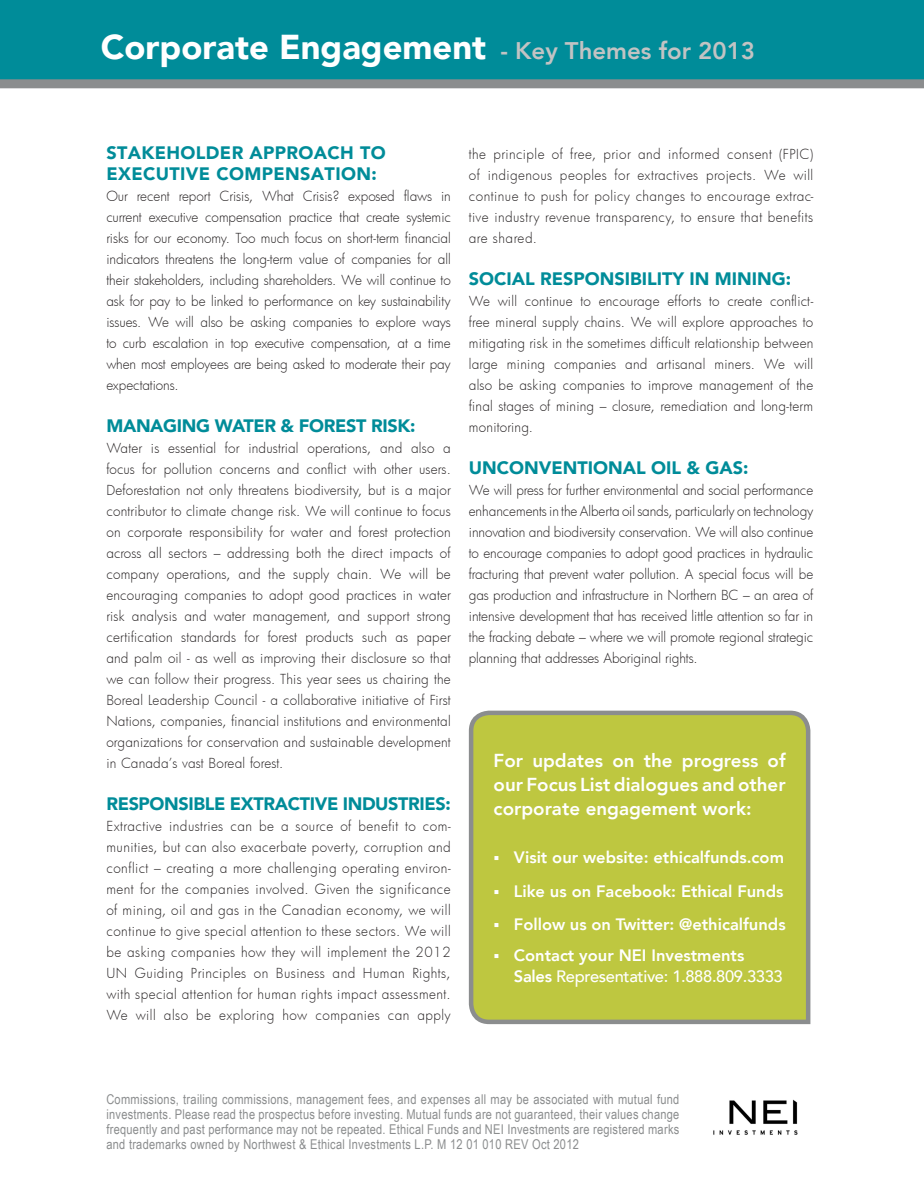
<style>
.page{position:relative;width:924px;height:1188px;background:#fff}
.page>*{position:absolute;margin:0;border:0;box-sizing:border-box;transform-origin:0 0}
.t1{font:900 34.5px "Avenir LT";color:#fff}
.more_info{font:800 18.75px/24px "Avenir LT";color:#fff;text-align:justify}
.Subheadings{font:900 18px "Avenir LT";color:#008c99}
.subheading2{font:900 18px/21px "Avenir LT";letter-spacing:.02em;color:#008c99}
.Main_Content{font:900 18px "Avenir LT";letter-spacing:-.02em;color:#008c99}
.subheading2-2{font:900 18px "Avenir LT";letter-spacing:-.02em;color:#008c99}
.t2{font:800 16.5px/21px "Avenir LT";color:#fff}
.subheading2-3{font:300 13.5px/21px "Futura";color:#231f20;text-align:justify}
.Subheadings-2{font:300 13.5px/21px "Futura";color:#231f20;text-align:justify}
.Main_Content-2{font:300 13.5px/21px "Futura";letter-spacing:.035em;color:#231f20;text-align:justify}
.Discliamer{font:13.5px/15px "Arial Narrow";letter-spacing:.02em;color:#8b8d8e;text-align:justify}
.s1{font-weight:800;font-size:24px;color:#c2c3c3}
.s2{font-weight:500}
</style>
<div class="page">
<svg style="left:0;top:0;width:923px;height:88px;background:#0d8c97"></svg>
<img style="left:713px;top:1099px;width:85px;height:36px">
<svg style="left:468px;top:710px;width:343px;height:315px;background:#bbc446"></svg>
<svg style="left:494px;top:856px;width:4px;height:4px"></svg>
<svg style="left:494px;top:890px;width:4px;height:4px"></svg>
<svg style="left:494px;top:923px;width:4px;height:4px"></svg>
<svg style="left:494px;top:954px;width:4px;height:4px"></svg>
<p class="t1" style="left:101px;top:26px;width:655px">Corporate Engagement <span class="s1">- Key Themes for 2013</span></p>
<p class="subheading2" style="left:106px;top:142px;width:281px">STAKEHOLDER APPROACH TO<br>EXECUTIVE COMPENSATION:</p>
<p class="subheading2-3" style="left:106px;top:185px;width:346px">Our recent report Crisis, What Crisis? exposed flaws in current executive compensation practice that create systemic risks for our economy. Too much focus on short-term financial indicators threatens the long-term value of companies for all their stakeholders, including shareholders. We will continue to ask for pay to be linked to performance on key sustainability issues. We will also be asking companies to explore ways to curb escalation in top executive compensation, at a time when most employees are being asked to moderate their pay expectations.</p>
<p class="subheading2-2" style="left:106px;top:415px;width:310px">MANAGING WATER &amp; FOREST RISK:</p>
<p class="subheading2-3" style="left:106px;top:437px;width:346px">Water is essential for industrial operations, and also a focus for pollution concerns and conflict with other users.<br>Deforestation not only threatens biodiversity, but is a major contributor to climate change risk. We will continue to focus on corporate responsibility for water and forest protection across all sectors – addressing both the direct impacts of company operations, and the supply chain. We will be encouraging companies to adopt good practices in water risk analysis and water management, and support strong certification standards for forest products such as paper and palm oil - as well as improving their disclosure so that we can follow their progress. This year sees us chairing the Boreal Leadership Council - a collaborative initiative of First Nations, companies, financial institutions and environmental organizations for conservation and sustainable development in Canada’s vast Boreal forest.</p>
<p class="Main_Content" style="left:106px;top:793px;width:346px">RESPONSIBLE EXTRACTIVE INDUSTRIES:</p>
<p class="Main_Content-2" style="left:106px;top:815px;width:346px">Extractive industries can be a source of benefit to com&shy;munities, but can also exacerbate poverty, corruption and conflict – creating a more challenging operating environ&shy;ment for the companies involved. Given the significance of mining, oil and gas in the Canadian economy, we will continue to give special attention to these sectors. We will be asking companies how they will implement the 2012<br>UN Guiding Principles on Business and Human Rights, with special attention for human rights impact assessment.<br>We will also be exploring how companies can apply</p>
<p class="Main_Content-2" style="left:469px;top:143px;width:346px">the principle of free, prior and informed consent (FPIC) of indigenous peoples for extractives projects. We will continue to push for policy changes to encourage extrac&shy;tive industry revenue transparency, to ensure that benefits are shared.</p>
<p class="Subheadings" style="left:469px;top:268px;width:324px">SOCIAL RESPONSIBILITY IN MINING:</p>
<p class="Subheadings-2" style="left:469px;top:290px;width:346px">We will continue to encourage efforts to create conflict&shy;free mineral supply chains. We will explore approaches to mitigating risk in the sometimes difficult relationship between large mining companies and artisanal miners. We will also be asking companies to improve management of the final stages of mining – closure, remediation and long-term monitoring.</p>
<p class="Subheadings" style="left:469px;top:457px;width:281px">UNCONVENTIONAL OIL &amp; GAS:</p>
<p class="Subheadings-2" style="left:469px;top:479px;width:346px">We will press for further environmental and social performance enhancements in the Alberta oil sands, particularly on technology innovation and biodiversity conservation. We will also continue to encourage companies to adopt good practices in hydraulic fracturing that prevent water pollution. A special focus will be gas production and infrastructure in Northern BC – an area of intensive development that has received little attention so far in the fracking debate – where we will promote regional strategic planning that addresses Aboriginal rights.</p>
<p class="more_info" style="left:493px;top:748px;width:293px">For updates on the progress of our Focus List dialogues and other corporate engagement work:</p>
<p class="t2" style="left:514px;top:847px;width:271px">Visit our website: ethicalfunds.com</p>
<p class="t2" style="left:514px;top:880px;width:271px">Like us on Facebook: Ethical Funds</p>
<p class="t2" style="left:514px;top:914px;width:273px">Follow us on Twitter: @ethicalfunds</p>
<p class="t2" style="left:514px;top:945px;width:270px">Contact your NEI Investments<br>Sales <span class="s2">Representative: 1.888.809.3333</span></p>
<p class="Discliamer" style="left:106px;top:1092px;width:574px">Commissions, trailing commissions, management fees, and expenses all may be associated with mutual fund investments. Please read the prospectus before investing. Mutual funds are not guaranteed, their values change frequently and past performance may not be repeated. Ethical Funds and NEI Investments are registered marks and trademarks owned by Northwest &amp; Ethical Investments L.P. M 12 01 010 REV Oct 2012</p>
</div>
